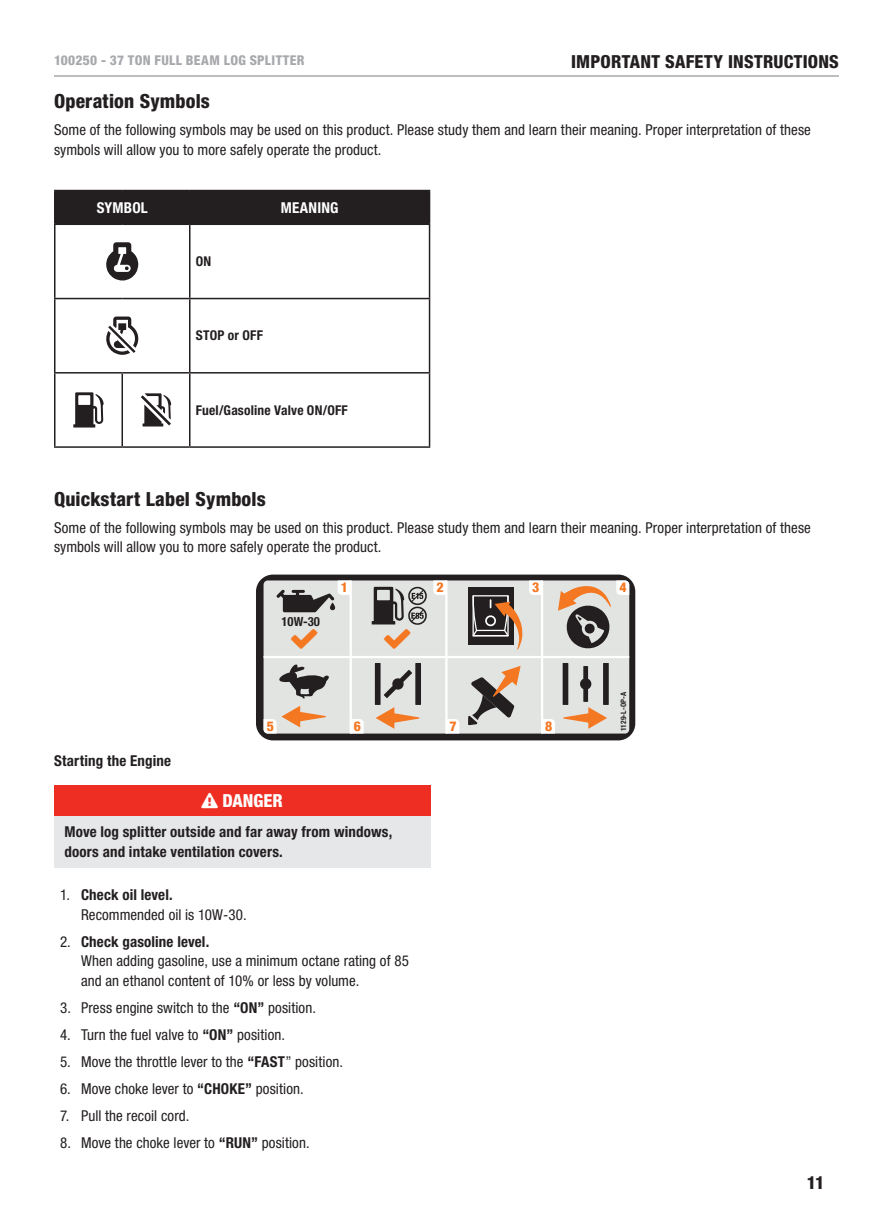
<style>
.page{position:relative;width:893px;height:1212px;background:#fff}
.page>*{position:absolute;margin:0;border:0;box-sizing:border-box;transform-origin:0 0}
.t1{font:800 condensed 19.5px "Helvetica Neue LT Std";letter-spacing:.01em;color:#231f20}
.t2{font:800 condensed 18px "Helvetica Neue LT Std";color:#231f20}
.t3{font:800 condensed 18px "Helvetica Neue LT Std";color:#fff}
.t4{font:condensed 15px/19.5px "Helvetica Neue LT Std";letter-spacing:.005em;color:#231f20}
.t5{font:700 condensed 15px/19.5px "Helvetica Neue LT Std";letter-spacing:.01em;color:#231f20}
.t6{font:700 condensed 15px "Helvetica Neue LT Std";letter-spacing:.01em;color:#fff}
.t7{font:700 condensed 13.5px "Helvetica Neue LT Std";letter-spacing:.015em;color:#231f20}
.t8{font:800 condensed 13.5px "Helvetica Neue LT Std";letter-spacing:.025em;color:#a8a9ad}
.t9{font:800 condensed 13.5px "Helvetica Neue LT Std";color:#f47721}
.t10{font:700 condensed 12.6px "Helvetica Neue LT Std";color:#231f20}
.t11{font:700 condensed 7.5px "Helvetica Neue LT Std";color:#231f20}
.s1{font-weight:700}
</style>
<div class="page">
<hr style="left:54px;top:75px;width:785px;height:2px;background:#a8a9ad">
<div style="left:56px;top:191px;width:373px;height:33px;background:#231f20"></div>
<hr style="left:54px;top:225px;width:2px;height:73px;background:#231f20">
<hr style="left:189px;top:225px;width:1px;height:73px;background:#231f20">
<hr style="left:429px;top:225px;width:1px;height:73px;background:#231f20">
<hr style="left:54px;top:298px;width:68px;height:1px;background:#231f20">
<hr style="left:54px;top:299px;width:2px;height:73px;background:#231f20">
<hr style="left:122px;top:298px;width:68px;height:1px;background:#231f20">
<hr style="left:190px;top:298px;width:240px;height:1px;background:#231f20">
<hr style="left:189px;top:299px;width:1px;height:73px;background:#231f20">
<hr style="left:429px;top:299px;width:1px;height:73px;background:#231f20">
<hr style="left:54px;top:372px;width:68px;height:2px;background:#231f20">
<hr style="left:54px;top:374px;width:2px;height:72px;background:#231f20">
<hr style="left:122px;top:372px;width:68px;height:2px;background:#231f20">
<hr style="left:122px;top:374px;width:1px;height:72px;background:#231f20">
<hr style="left:190px;top:372px;width:240px;height:2px;background:#231f20">
<hr style="left:189px;top:374px;width:1px;height:72px;background:#231f20">
<hr style="left:429px;top:374px;width:1px;height:72px;background:#231f20">
<hr style="left:54px;top:446px;width:68px;height:2px;background:#231f20">
<hr style="left:122px;top:446px;width:68px;height:2px;background:#231f20">
<hr style="left:190px;top:446px;width:240px;height:2px;background:#231f20">
<hr style="left:54px;top:190px;width:68px;height:1px;background:#231f20">
<hr style="left:54px;top:191px;width:2px;height:33px;background:#231f20">
<hr style="left:122px;top:190px;width:68px;height:1px;background:#231f20">
<hr style="left:190px;top:190px;width:240px;height:1px;background:#231f20">
<hr style="left:189px;top:191px;width:1px;height:33px;background:#231f20">
<hr style="left:429px;top:191px;width:1px;height:33px;background:#231f20">
<hr style="left:54px;top:224px;width:68px;height:1px;background:#231f20">
<hr style="left:122px;top:224px;width:68px;height:1px;background:#231f20">
<hr style="left:190px;top:224px;width:240px;height:1px;background:#231f20">
<svg style="left:106px;top:242px;width:32px;height:39px"></svg>
<svg style="left:106px;top:316px;width:33px;height:39px"></svg>
<svg style="left:73px;top:392px;width:31px;height:35px"></svg>
<svg style="left:141px;top:393px;width:30px;height:33px"></svg>
<svg style="left:256px;top:574px;width:379px;height:166px;background:#b9b4b0"></svg>
<div style="left:54px;top:786px;width:376px;height:30px;background:#ee2e22"></div>
<div style="left:54px;top:816px;width:376px;height:51px;background:#e6e7e9"></div>
<svg style="left:291px;top:629px;width:26px;height:20px"></svg>
<svg style="left:372px;top:586px;width:55px;height:63px;background:#a9a9a8"></svg>
<p class="t8" style="left:54px;top:52px;width:116px">100250 - 37 TON FULL</p>
<p class="t8" style="left:186px;top:52px;width:18px">BEAM</p>
<p class="t8" style="left:224px;top:52px;width:61px">LOG SPLITTER</p>
<p class="t2" style="left:571px;top:50px;width:11px">IMPORTANT</p>
<p class="t2" style="left:665px;top:50px;width:21px">SAFETY</p>
<p class="t2" style="left:728px;top:50px;width:11px">INSTRUCT</p>
<p class="t2" style="left:803px;top:50px;width:17px">IONS</p>
<h1 class="t1" style="left:54px;top:89px;width:157px">OPERATION SYMBOLS</h1>
<p class="t4" style="left:54px;top:120px;width:758px">Some of the following symbols may be used on this product. Please study them and learn their meaning. Proper interpretation of these symbols will allow you to more safely operate the product.</p>
<p class="t6" style="left:97px;top:198px;width:53px">SYMBOL</p>
<p class="t6" style="left:281px;top:198px;width:59px">MEANING</p>
<p class="t7" style="left:196px;top:253px;width:17px">ON</p>
<p class="t7" style="left:196px;top:327px;width:69px">STOP or OFF</p>
<p class="t7" style="left:196px;top:402px;width:154px">Fuel/Gasoline Valve ON/OFF</p>
<h1 class="t1" style="left:54px;top:486px;width:213px">QUICKSTART LABEL SYMBOLS</h1>
<p class="t4" style="left:54px;top:517px;width:758px">Some of the following symbols may be used on this product. Please study them and learn their meaning. Proper interpretation of these symbols will allow you to more safely operate the product.</p>
<p class="t10" style="left:282px;top:614px;width:40px">10W-30</p>
<p class="t9" style="left:341px;top:579px;width:9px">1</p>
<p class="t9" style="left:437px;top:579px;width:9px">2</p>
<p class="t9" style="left:532px;top:579px;width:9px">3</p>
<p class="t9" style="left:619px;top:579px;width:9px">4</p>
<p class="t5" style="left:54px;top:751px;width:119px">Starting the Engine</p>
<p class="t9" style="left:267px;top:718px;width:9px">5</p>
<p class="t9" style="left:354px;top:718px;width:9px">6</p>
<p class="t9" style="left:450px;top:718px;width:9px">7</p>
<p class="t9" style="left:545px;top:718px;width:9px">8</p>
<p class="t3" style="left:201px;top:789px;width:83px">❑ DANGER</p>
<p class="t5" style="left:64px;top:822px;width:329px">Move log splitter outside and far away from windows, doors and intake ventilation covers.</p>
<p class="t4" style="left:81px;top:885px;width:167px;text-indent:-21px">1. <span class="s1">Check oil level.<br></span>Recommended oil is 10W-30.</p>
<p class="t4" style="left:81px;top:932px;width:330px;text-indent:-21px">2. <span class="s1">Check gasoline level.<br></span>When adding gasoline, use a minimum octane rating of 85 and an ethanol content of 10% or less by volume.</p>
<p class="t4" style="left:60px;top:998px;width:257px">3. Press engine switch to the <span class="s1">“ON”</span> position.</p>
<p class="t4" style="left:60px;top:1025px;width:226px">4. Turn the fuel valve to <span class="s1">“ON”</span> position.</p>
<p class="t4" style="left:60px;top:1052px;width:284px">5. Move the throttle lever to the <span class="s1">“FAST</span>” position.</p>
<p class="t4" style="left:60px;top:1079px;width:245px">6. Move choke lever to <span class="s1">“CHOKE”</span> position.</p>
<p class="t4" style="left:60px;top:1106px;width:131px">7. Pull the recoil cord.</p>
<p class="t4" style="left:60px;top:1133px;width:251px">8. Move the choke lever to <span class="s1">“RUN”</span> position.</p>
<p class="t11" style="left:619px;top:731px;width:41px;rotate:-90deg">1129-L-OP-A</p>
<p class="t2" style="left:807px;top:1171px;width:19px">11</p>
</div>
